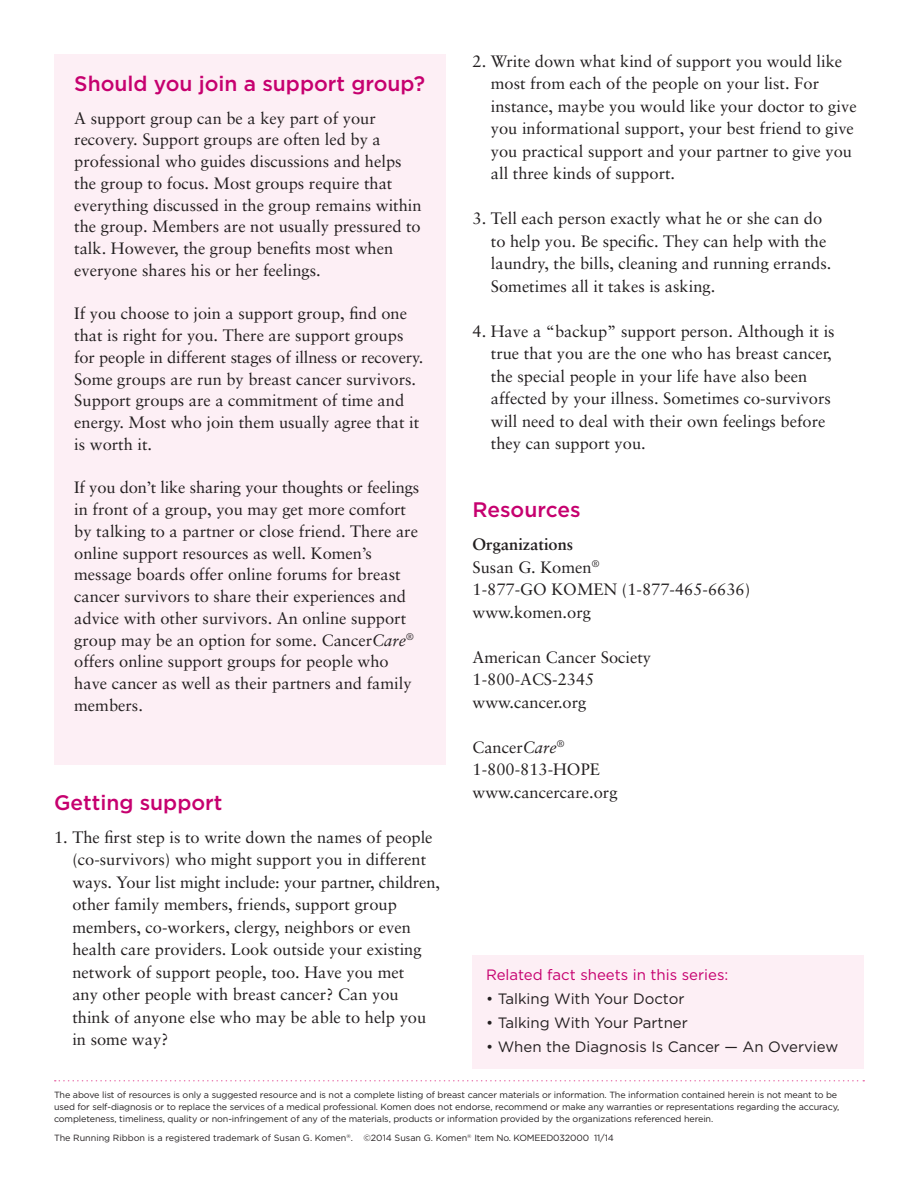
<style>
.page{position:relative;width:918px;height:1188px;background:#fff}
.page>*{position:absolute;margin:0;border:0;box-sizing:border-box;transform-origin:0 0}
.t1{font:500 21px "Gotham";color:#c6006f}
.t2{font:16.5px/22.5px "Sabon";color:#231f20}
.t3{font:15px "Gotham";color:#231f20}
.t4{font:15px "Gotham";color:#c6006f}
.t5{font:9px/12px "Gotham";letter-spacing:-.01em;color:#231f20}
.s1{font-style:italic}
.s2{font-weight:700}
</style>
<div class="page">
<svg style="left:55px;top:1080px;width:809px;height:2px"></svg>
<div style="left:54px;top:54px;width:392px;height:711px;background:#fdeff5"></div>
<div style="left:472px;top:955px;width:392px;height:113px;background:#fdeff5"></div>
<p class="t1" style="left:74px;top:72px;width:353px">Should you join a support group?</p>
<p class="t2" style="left:74px;top:107px;width:349px;line-height:21.8px">A support group can be a key part of your recovery. Support groups are often led by a professional who guides discussions and helps the group to focus. Most groups require that everything discussed in the group remains within the group. Members are not usually pressured to talk. However, the group benefits most when everyone shares his or her feelings.</p>
<p class="t2" style="left:74px;top:303px;width:351px;line-height:21.8px">If you choose to join a support group, find one that is right for you. There are support groups for people in different stages of illness or recovery.<br>Some groups are run by breast cancer survivors.<br>Support groups are a commitment of time and energy. Most who join them usually agree that it is worth it.</p>
<p class="t2" style="left:74px;top:477px;width:347px;line-height:21.8px">If you don’t like sharing your thoughts or feelings in front of a group, you may get more comfort by talking to a partner or close friend. There are online support resources as well. Komen’s message boards offer online forums for breast cancer survivors to share their experiences and advice with other survivors. An online support group may be an option for some. Cancer<span class="s1">Care</span><sup>® </sup>offers online support groups for people who have cancer as well as their partners and family members.</p>
<p class="t1" style="left:54px;top:790px;width:170px">Getting support</p>
<p class="t2" style="left:72px;top:826px;width:369px;text-indent:-18px">1. The first step is to write down the names of people (co-survivors) who might support you in different ways. Your list might include: your partner, children, other family members, friends, support group members, co-workers, clergy, neighbors or even health care providers. Look outside your existing network of support people, too. Have you met<br>any other people with breast cancer? Can you think of anyone else who may be able to help you in some way?</p>
<p class="t2" style="left:491px;top:50px;width:367px;text-indent:-18px">2. Write down what kind of support you would like most from each of the people on your list. For instance, maybe you would like your doctor to give you informational support, your best friend to give you practical support and your partner to give you all three kinds of support.</p>
<p class="t2" style="left:491px;top:207px;width:342px;text-indent:-18px">3. Tell each person exactly what he or she can do to help you. Be specific. They can help with the laundry, the bills, cleaning and running errands.<br>Sometimes all it takes is asking.</p>
<p class="t2" style="left:491px;top:320px;width:345px;text-indent:-18px">4. Have a “backup” support person. Although it is true that you are the one who has breast cancer, the special people in your life have also been affected by your illness. Sometimes co-survivors will need to deal with their own feelings before they can support you.</p>
<p class="t1" style="left:472px;top:497px;width:110px">Resources</p>
<p class="t2" style="left:472px;top:533px;width:279px"><span class="s2">Organizations<br></span>Susan G. Komen<sup>®<br></sup>1-877-GO KOMEN (1-877-465-6636) www.komen.org</p>
<p class="t2" style="left:472px;top:645px;width:180px">American Cancer Society<br>1-800-ACS-2345 www.cancer.org</p>
<p class="t2" style="left:472px;top:735px;width:147px">Cancer<span class="s1">Care</span><sup>®<br></sup>1-800-813-HOPE www.cancercare.org</p>
<p class="t4" style="left:486px;top:967px;width:244px">Related fact sheets in this series:</p>
<p class="t3" style="left:486px;top:991px;width:200px">• Talking With Your Doctor</p>
<p class="t3" style="left:486px;top:1015px;width:203px">• Talking With Your Partner</p>
<p class="t3" style="left:486px;top:1039px;width:354px">• When the Diagnosis Is Cancer — An Overview</p>
<p class="t5" style="left:54px;top:1089px;width:787px">The above list of resources is only a suggested resource and is not a complete listing of breast cancer materials or information. The information contained herein is not meant to be used for self-diagnosis or to replace the services of a medical professional. Komen does not endorse, recommend or make any warranties or representations regarding the accuracy, completeness, timeliness, quality or non-infringement of any of the materials, products or information provided by the organizations referenced herein.</p>
<p class="t5" style="left:54px;top:1132px;width:300px">The Running Ribbon is a registered trademark of Susan G. Komen<sup>®</sup>.</p>
<p class="t5" style="left:363px;top:1132px;width:252px">©2014 Susan G. Komen<sup>®</sup> Item No. KOMEED032000 11/14</p>
</div>
